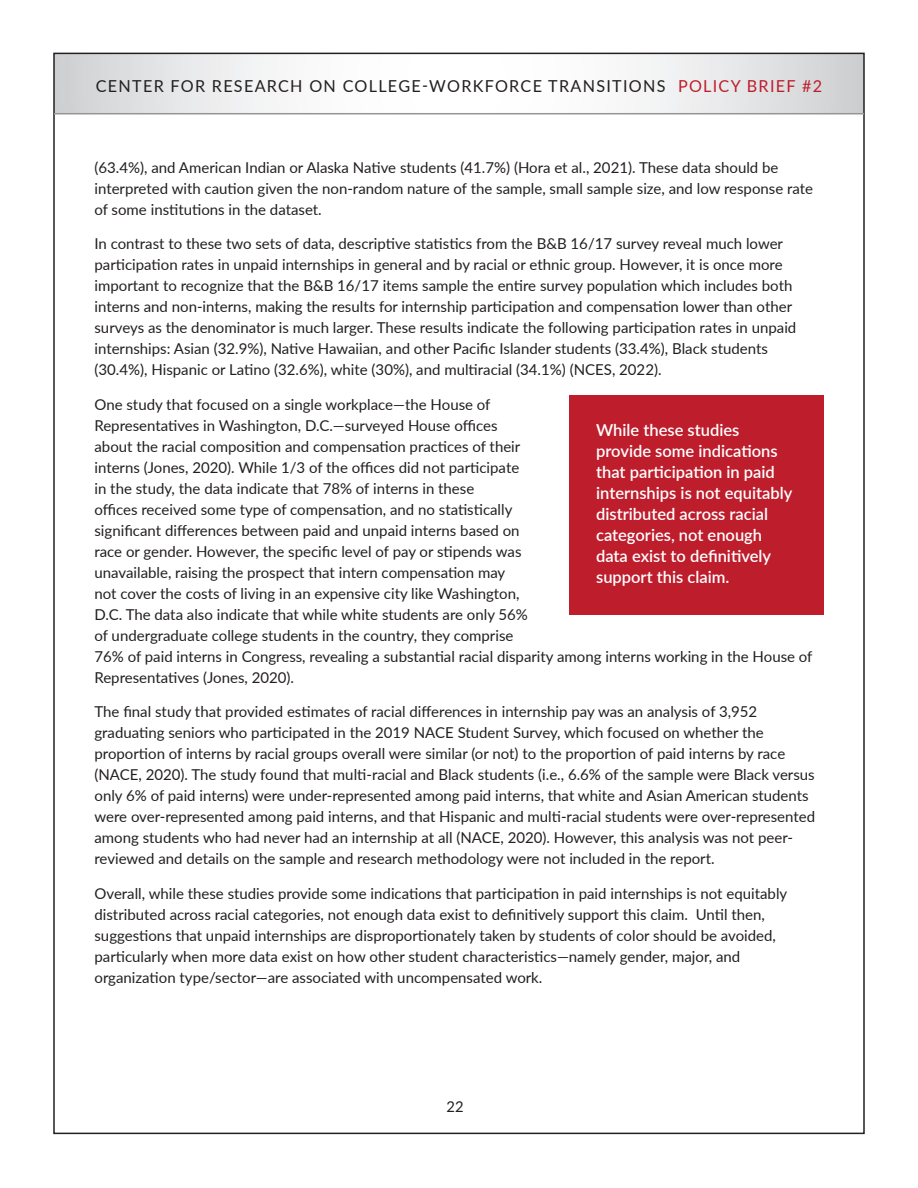
<style>
.page{position:relative;width:918px;height:1188px;background:#fff}
.page>*{position:absolute;margin:0;border:0;box-sizing:border-box;transform-origin:0 0}
.callout{font:600 16.5px/21px "Lato";color:#fff}
.t1{font:16.5px "Lato";letter-spacing:.08em;color:#231f20}
.P-body{font:15px/21px "Lato";color:#231f20}
.s1{color:#be1d2c}
</style>
<div class="page">
<svg style="left:56px;top:56px;width:806px;height:57px"></svg>
<hr style="left:54px;top:113px;width:810px;height:1px;background:#939598">
<div style="left:569px;top:396px;width:255px;height:219px;background:#be1d2c"></div>
<p class="t1" style="left:96px;top:74px;width:728px">CENTER FOR RESEARCH ON COLLEGE-WORKFORCE TRANSITIONS <span class="s1">POLICY BRIEF #2</span></p>
<p class="P-body" style="left:94px;top:156px;width:720px">(63.4%), and American Indian or Alaska Native students (41.7%) (Hora et al., 2021). These data should be interpreted with caution given the non-random nature of the sample, small sample size, and low response rate of some institutions in the dataset.</p>
<p class="P-body" style="left:94px;top:233px;width:703px">In contrast to these two sets of data, descriptive statistics from the B&amp;B 16/17 survey reveal much lower participation rates in unpaid internships in general and by racial or ethnic group. However, it is once more important to recognize that the B&amp;B 16/17 items sample the entire survey population which includes both interns and non-interns, making the results for internship participation and compensation lower than other surveys as the denominator is much larger. These results indicate the following participation rates in unpaid internships: Asian (32.9%), Native Hawaiian, and other Pacific Islander students (33.4%), Black students (30.4%), Hispanic or Latino (32.6%), white (30%), and multiracial (34.1%) (NCES, 2022).</p>
<p class="P-body" style="left:94px;top:393px;width:720px">One study that focused on a single workplace—the House of<br>Representatives in Washington, D.C.—surveyed House offices<br>about the racial composition and compensation practices of their<br>interns (Jones, 2020). While 1/3 of the offices did not participate<br>in the study, the data indicate that 78% of interns in these<br>offices received some type of compensation, and no statistically<br>significant differences between paid and unpaid interns based on<br>race or gender. However, the specific level of pay or stipends was<br>unavailable, raising the prospect that intern compensation may<br>not cover the costs of living in an expensive city like Washington,<br>D.C. The data also indicate that while white students are only 56%<br>of undergraduate college students in the country, they comprise<br>76% of paid interns in Congress, revealing a substantial racial disparity among interns working in the House of Representatives (Jones, 2020).</p>
<p class="P-body" style="left:94px;top:701px;width:722px">The final study that provided estimates of racial differences in internship pay was an analysis of 3,952 graduating seniors who participated in the 2019 NACE Student Survey, which focused on whether the proportion of interns by racial groups overall were similar (or not) to the proportion of paid interns by race (NACE, 2020). The study found that multi-racial and Black students (i.e., 6.6% of the sample were Black versus only 6% of paid interns) were under-represented among paid interns, that white and Asian American students were over-represented among paid interns, and that Hispanic and multi-racial students were over-represented among students who had never had an internship at all (NACE, 2020). However, this analysis was not peer&shy;reviewed and details on the sample and research methodology were not included in the report.</p>
<p class="P-body" style="left:94px;top:882px;width:694px">Overall, while these studies provide some indications that participation in paid internships is not equitably distributed across racial categories, not enough data exist to definitively support this claim. Until then, suggestions that unpaid internships are disproportionately taken by students of color should be avoided, particularly when more data exist on how other student characteristics—namely gender, major, and organization type/sector—are associated with uncompensated work.</p>
<p class="callout" style="left:596px;top:419px;width:198px">While these studies provide some indications that participation in paid internships is not equitably distributed across racial categories, not enough data exist to definitively support this claim.</p>
<p class="P-body" style="left:446px;top:1095px;width:19px">22</p>
</div>
